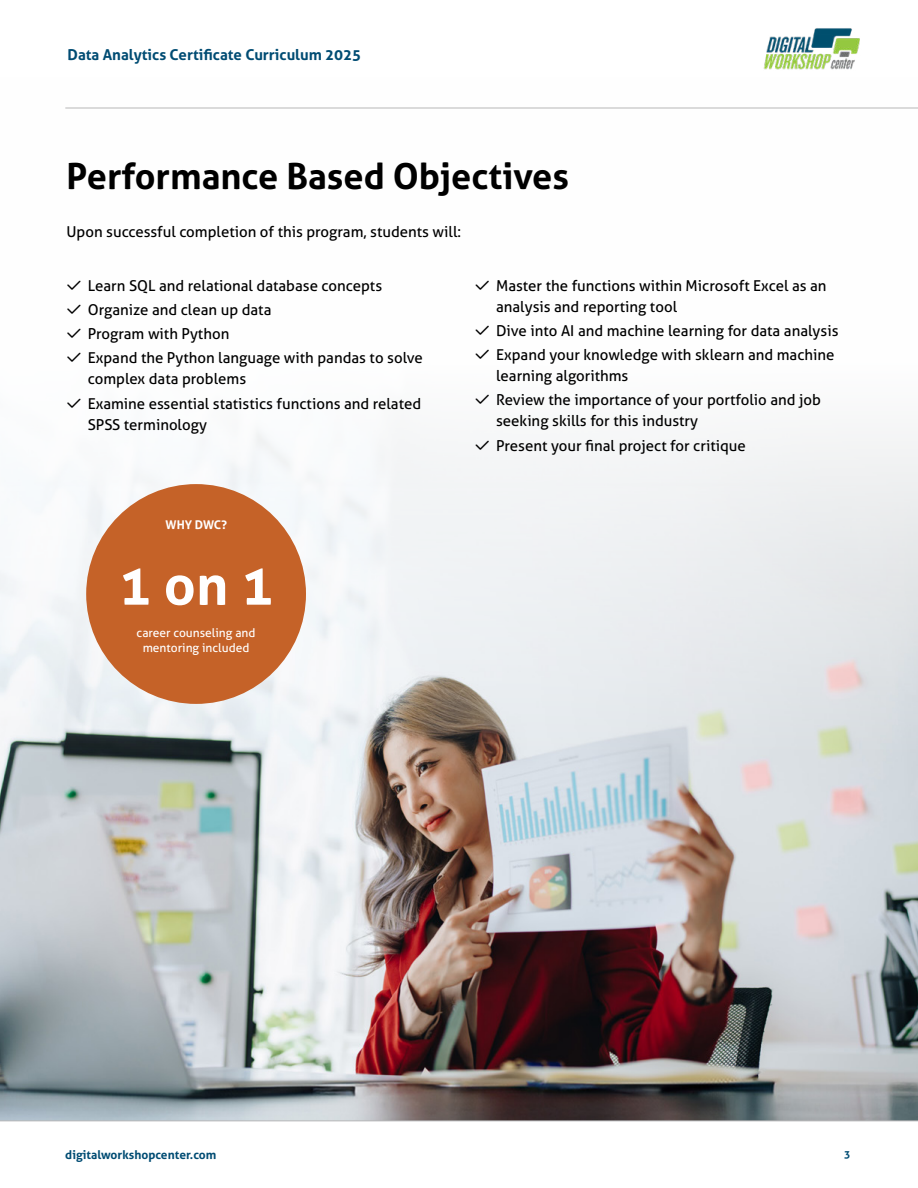
<style>
.page{position:relative;width:918px;height:1188px;background:#fff}
.page>*{position:absolute;margin:0;border:0;box-sizing:border-box;transform-origin:0 0}
.t1{font:700 55.35px "Aller";color:#fff}
.t2{font:700 36px "Aller";color:#000}
.t3{font:15px/21px "Aller";color:#000}
.t4{font:700 15px "Aller";color:#014c73}
.t5{font:12px/15px "Aller";color:#fff;text-align:center}
.t6{font:700 12px "Aller";color:#014c73}
.t7{font:700 12px "Aller";letter-spacing:-.01em;color:#fff}
.t8{font:700 10.5px "Aller";color:#014c73}
</style>
<div class="page">
<img style="left:0;top:107px;width:918px;height:1013px">
<img style="left:763px;top:28px;width:97px;height:42px">
<hr style="left:0;top:1120px;width:918px;height:1px;background:#b7b7b8">
<hr style="left:65px;top:108px;width:853px;height:1px;background:#b7b7b8">
<div style="left:86px;top:484px;width:220px;height:220px;background:#c56228;border-radius:50%"></div>
<p class="t4" style="left:68px;top:45px;width:295px">Data Analytics Certificate Curriculum 2025</p>
<h2 class="t2" style="left:66px;top:159px;width:504px">Performance Based Objectives</h2>
<p class="t3" style="left:66px;top:222px;width:396px">Upon successful completion of this program, students will:</p>
<p class="t3" style="left:68px;top:276px;width:316px">✓ Learn SQL and relational database concepts</p>
<p class="t3" style="left:68px;top:300px;width:205px">✓ Organize and clean up data</p>
<p class="t3" style="left:68px;top:324px;width:163px">✓ Program with Python</p>
<p class="t3" style="left:88px;top:349px;width:337px;text-indent:-20px">✓ Expand the Python language with pandas to solve complex data problems</p>
<p class="t3" style="left:88px;top:394px;width:335px;text-indent:-20px">✓ Examine essential statistics functions and related<br>SPSS terminology</p>
<p class="t3" style="left:496px;top:276px;width:332px;text-indent:-20px">✓ Master the functions within Microsoft Excel as an analysis and reporting tool</p>
<p class="t3" style="left:476px;top:321px;width:364px">✓ Dive into AI and machine learning for data analysis</p>
<p class="t3" style="left:496px;top:345px;width:340px;text-indent:-20px">✓ Expand your knowledge with sklearn and machine learning algorithms</p>
<p class="t3" style="left:496px;top:391px;width:326px;text-indent:-20px">✓ Review the importance of your portfolio and job seeking skills for this industry</p>
<p class="t3" style="left:476px;top:435px;width:271px">✓ Present your final project for critique</p>
<p class="t7" style="left:166px;top:519px;width:63px">WHY DWC?</p>
<h1 class="t1" style="left:118px;top:559px;width:157px">1 on 1</h1>
<p class="t5" style="left:137px;top:627px;width:120px">career counseling and mentoring included</p>
<p class="t6" style="left:65px;top:1149px;width:153px">digitalworkshopcenter.com</p>
<p class="t8" style="left:844px;top:1150px;width:8px">3</p>
</div>
